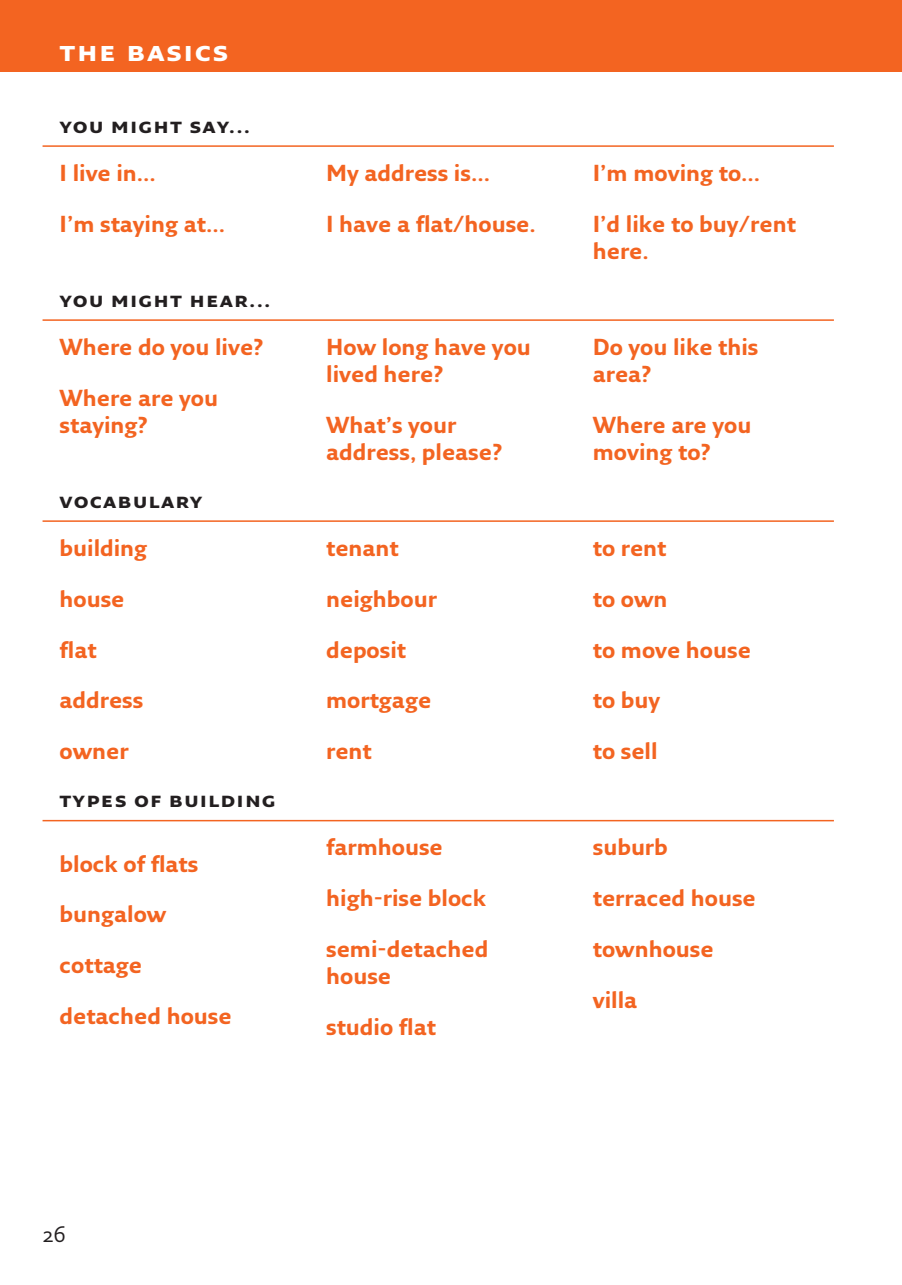
<style>
.page{position:relative;width:902px;height:1285px;background:#fff}
.page>*{position:absolute;margin:0;border:0;box-sizing:border-box;transform-origin:0 0}
.t1{font:700 30px "Fresco Sans SC";letter-spacing:.05em;color:#fff}
.t2{font:700 22.5px/27px "Fresco Sans";color:#f36421}
.t3{font:700 22.5px/48.3px "Fresco Sans SC";letter-spacing:.05em;color:#231f20}
.t4{font:21px "Fresco Sans";color:#231f20}
.s1{font-family:"Fresco Sans";color:#f36421}
</style>
<div class="page">
<hr style="left:43px;top:145px;width:790px;height:2px;background:#f36421">
<hr style="left:43px;top:319px;width:790px;height:2px;background:#f36421">
<hr style="left:43px;top:520px;width:790px;height:2px;background:#f36421">
<hr style="left:43px;top:819px;width:790px;height:2px;background:#f36421">
<div style="left:0;top:0;width:900px;height:72px;background:#f36421"></div>
<svg style="left:900px;top:0;width:2px;height:72px"></svg>
<p class="t1" style="left:60px;top:33px;width:170px">the basics</p>
<p class="t3" style="left:60px;top:100px;width:192px">you might say...<br><span class="s1">I live in...</span></p>
<p class="t2" style="left:60px;top:210px;width:167px">I’m staying at...</p>
<p class="t3" style="left:60px;top:274px;width:212px">you might hear...<br><span class="s1">Where do you live?</span></p>
<p class="t2" style="left:60px;top:384px;width:160px">Where are you staying?</p>
<p class="t3" style="left:60px;top:475px;width:144px">vocabulary <span class="s1">building</span></p>
<p class="t2" style="left:60px;top:585px;width:66px">house</p>
<p class="t2" style="left:60px;top:635px;width:39px">flat</p>
<p class="t2" style="left:60px;top:686px;width:85px">address</p>
<p class="t2" style="left:60px;top:737px;width:71px">owner</p>
<p class="t3" style="left:60px;top:774px;width:217px">types of building</p>
<p class="t2" style="left:60px;top:849px;width:140px">block of flats</p>
<p class="t2" style="left:60px;top:900px;width:108px">bungalow</p>
<p class="t2" style="left:60px;top:951px;width:84px">cottage</p>
<p class="t2" style="left:60px;top:1002px;width:173px">detached house</p>
<p class="t2" style="left:326px;top:159px;width:165px">My address is...</p>
<p class="t2" style="left:326px;top:210px;width:211px">I have a flat/house.</p>
<p class="t2" style="left:326px;top:333px;width:206px">How long have you lived here?</p>
<p class="t2" style="left:326px;top:411px;width:178px">What’s your address, please?</p>
<p class="t2" style="left:326px;top:534px;width:74px">tenant</p>
<p class="t2" style="left:326px;top:585px;width:112px">neighbour</p>
<p class="t2" style="left:326px;top:635px;width:81px">deposit</p>
<p class="t2" style="left:326px;top:686px;width:106px">mortgage</p>
<p class="t2" style="left:326px;top:737px;width:47px">rent</p>
<p class="t2" style="left:326px;top:833px;width:118px">farmhouse</p>
<p class="t2" style="left:326px;top:884px;width:162px">high-rise block</p>
<p class="t2" style="left:326px;top:935px;width:163px">semi-detached house</p>
<p class="t2" style="left:326px;top:1012px;width:111px">studio flat</p>
<p class="t2" style="left:592px;top:159px;width:169px">I’m moving to...</p>
<p class="t2" style="left:592px;top:210px;width:204px">I’d like to buy/rent here.</p>
<p class="t2" style="left:592px;top:333px;width:167px">Do you like this area?</p>
<p class="t2" style="left:592px;top:411px;width:160px">Where are you moving to?</p>
<p class="t2" style="left:592px;top:534px;width:75px">to rent</p>
<p class="t2" style="left:592px;top:585px;width:76px">to own</p>
<p class="t2" style="left:592px;top:635px;width:159px">to move house</p>
<p class="t2" style="left:592px;top:686px;width:69px">to buy</p>
<p class="t2" style="left:592px;top:737px;width:66px">to sell</p>
<p class="t2" style="left:592px;top:833px;width:76px">suburb</p>
<p class="t2" style="left:592px;top:884px;width:164px">terraced house</p>
<p class="t2" style="left:592px;top:935px;width:122px">townhouse</p>
<p class="t2" style="left:592px;top:985px;width:46px">villa</p>
<p class="t4" style="left:43px;top:1222px;width:25px">26</p>
</div>
